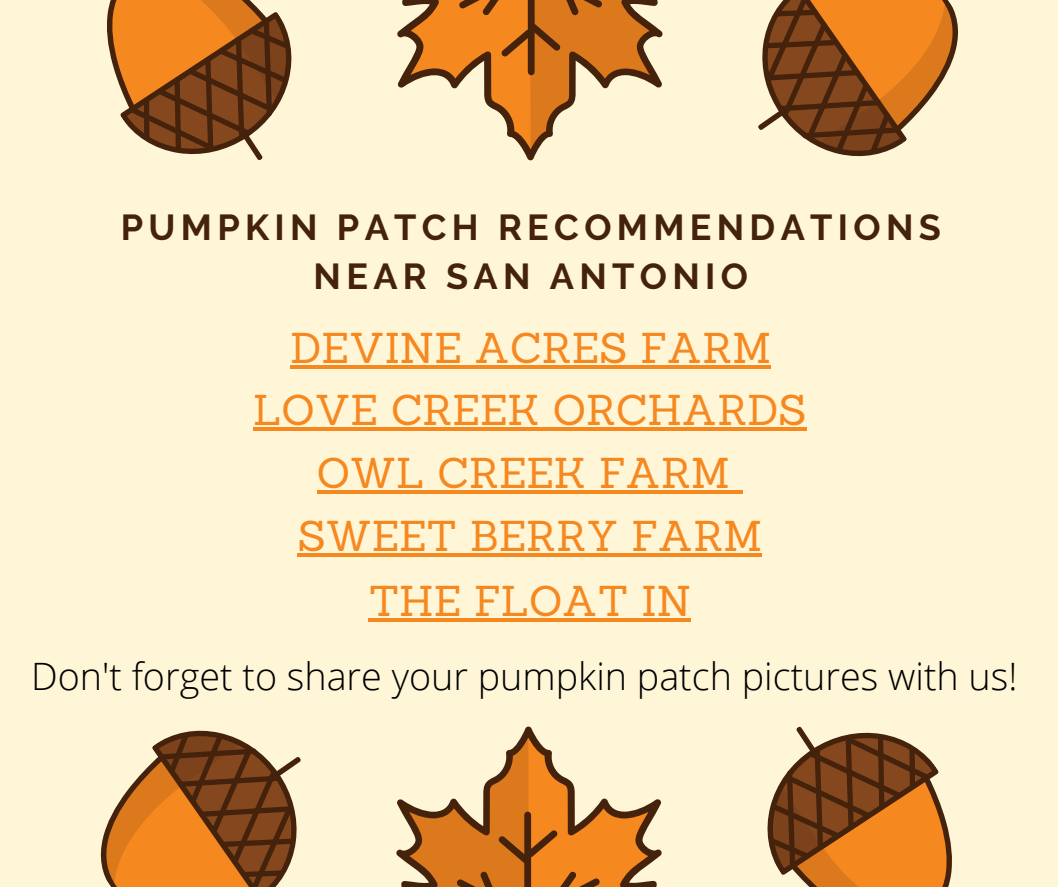
<style>
.page{position:relative;width:1058px;height:887px;background:#fff}
.page>*{position:absolute;margin:0;border:0;box-sizing:border-box;transform-origin:0 0}
.t1{font:42px/63.4px "Sanchez";color:#f68820;text-align:center}
.t2{font:300 37.65px "Open Sans";color:#000}
.t3{font:700 36px/49.5px "Raleway";letter-spacing:.15em;color:#44220b;text-align:center}
</style>
<div class="page">
<div style="left:0;top:0;width:1058px;height:886px;background:#fff5d7"></div>
<hr style="left:290px;top:366px;width:481px;height:3px;background:#f68820">
<svg style="left:107px;top:0;width:185px;height:160px"></svg>
<svg style="left:397px;top:0;width:137px;height:160px"></svg>
<svg style="left:459px;top:0;width:204px;height:157px"></svg>
<svg style="left:758px;top:0;width:200px;height:157px"></svg>
<svg style="left:767px;top:726px;width:185px;height:160px"></svg>
<svg style="left:525px;top:726px;width:137px;height:160px"></svg>
<svg style="left:396px;top:729px;width:204px;height:157px"></svg>
<svg style="left:100px;top:730px;width:201px;height:156px"></svg>
<hr style="left:253px;top:427px;width:553px;height:4px;background:#f68820">
<hr style="left:317px;top:490px;width:412px;height:3px;background:#f68820">
<hr style="left:729px;top:490px;width:14px;height:3px;background:#f68820">
<hr style="left:298px;top:553px;width:464px;height:4px;background:#f68820">
<hr style="left:369px;top:618px;width:322px;height:3px;background:#f68820">
<p class="t3" style="left:121px;top:202px;width:821px">PUMPKIN PATCH RECOMMENDATIONS<br>NEAR SAN ANTONIO</p>
<p class="t1" style="left:290px;top:316px;width:482px">DEVINE ACRES FARM</p>
<p class="t1" style="left:253px;top:378px;width:554px">LOVE CREEK ORCHARDS<br>OWL CREEK FARM<br>SWEET BERRY FARM<br>THE FLOAT IN</p>
<p class="t2" style="left:31px;top:650px;width:987px">Don't forget to share your pumpkin patch pictures with us!</p>
</div>
